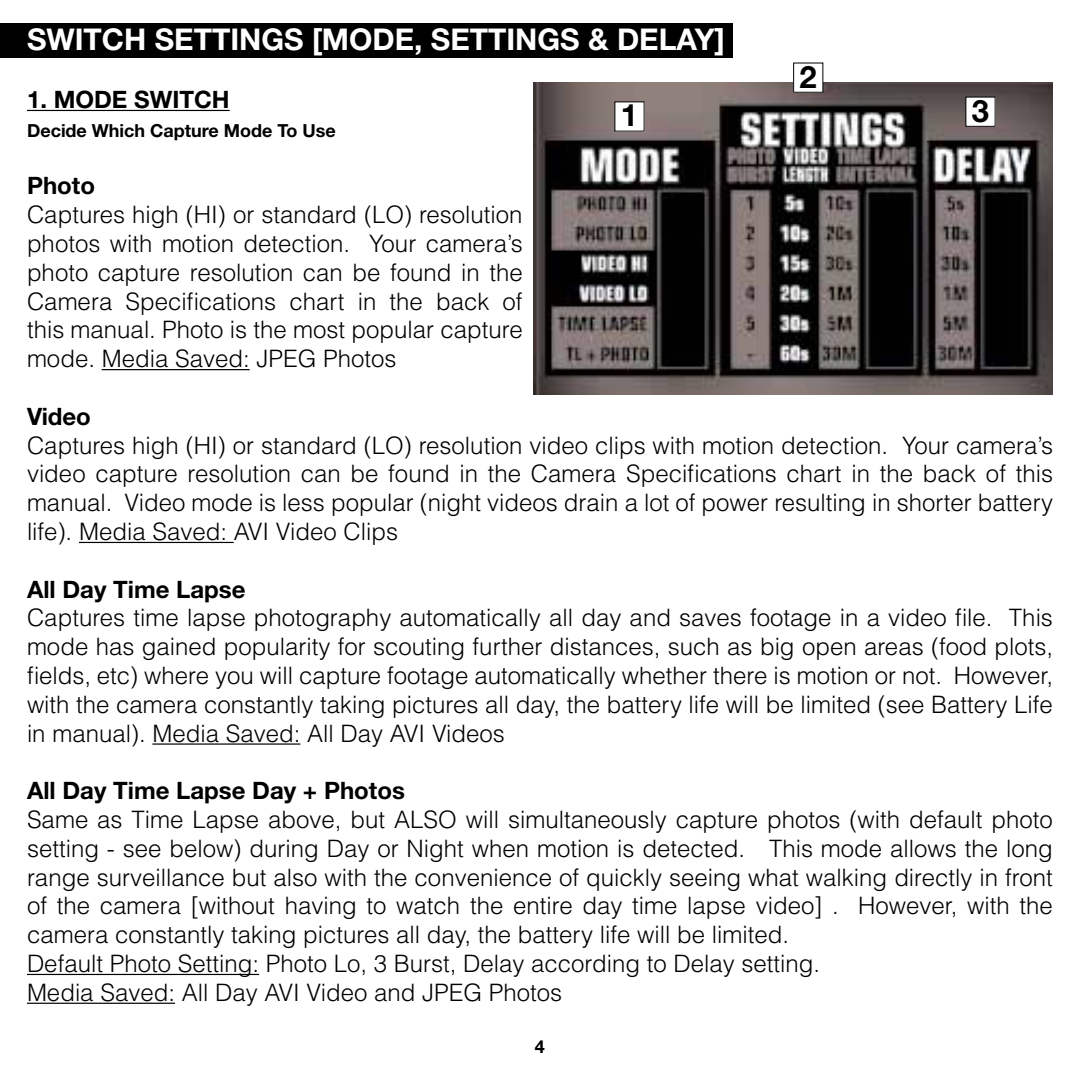
<style>
.page{position:relative;width:1080px;height:1080px;background:#fff}
.page>*{position:absolute;margin:0;border:0;box-sizing:border-box;transform-origin:0 0}
.t1{font:700 30.9px "Helvetica Neue";color:#000}
.t2{font:700 30px "Helvetica Neue";color:#fff}
.t3{font:300 24px/28.8px "Helvetica";color:#000;text-align:justify}
.t4{font:700 24px "Helvetica Neue";color:#000}
.t5{font:700 18px "Helvetica Neue";color:#000}
</style>
<div class="page">
<div style="left:0;top:24px;width:732px;height:34px;background:#000"></div>
<hr style="left:27px;top:110px;width:203px;height:1px;background:#000">
<hr style="left:102px;top:369px;width:148px;height:1px;background:#000">
<hr style="left:79px;top:542px;width:155px;height:1px;background:#000">
<hr style="left:152px;top:743px;width:148px;height:2px;background:#000">
<hr style="left:27px;top:974px;width:232px;height:1px;background:#000">
<hr style="left:27px;top:1003px;width:148px;height:1px;background:#000">
<img style="left:534px;top:82px;width:519px;height:312px">
<div style="left:615px;top:102px;width:29px;height:29px;background:#fff"></div>
<div style="left:794px;top:63px;width:29px;height:29px;background:#fff"></div>
<div style="left:966px;top:97px;width:29px;height:29px;background:#fff"></div>
<p class="t2" style="left:27px;top:21px;width:699px">SWITCH SETTINGS [MODE, SETTINGS &amp; DELAY]</p>
<p class="t4" style="left:27px;top:85px;width:204px">1. MODE SWITCH</p>
<p class="t5" style="left:27px;top:119px;width:310px">Decide Which Capture Mode To Use</p>
<p class="t4" style="left:27px;top:171px;width:70px">Photo</p>
<p class="t3" style="left:27px;top:200px;width:497px">Captures high (HI) or standard (LO) resolution photos with motion detection. Your camera’s photo capture resolution can be found in the Camera Specifications chart in the back of this manual. Photo is the most popular capture mode. Media Saved: JPEG Photos</p>
<p class="t1" style="left:621px;top:96px;width:19px">1</p>
<p class="t1" style="left:800px;top:57px;width:19px">2</p>
<p class="t1" style="left:972px;top:92px;width:19px">3</p>
<p class="t4" style="left:27px;top:401px;width:65px">Video</p>
<p class="t3" style="left:27px;top:431px;width:1028px">Captures high (HI) or standard (LO) resolution video clips with motion detection. Your camera’s video capture resolution can be found in the Camera Specifications chart in the back of this manual. Video mode is less popular (night videos drain a lot of power resulting in shorter battery life). Media Saved: AVI Video Clips</p>
<p class="t4" style="left:27px;top:574px;width:220px">All Day Time Lapse</p>
<p class="t3" style="left:27px;top:603px;width:1028px">Captures time lapse photography automatically all day and saves footage in a video file. This mode has gained popularity for scouting further distances, such as big open areas (food plots, fields, etc) where you will capture footage automatically whether there is motion or not. However, with the camera constantly taking pictures all day, the battery life will be limited (see Battery Life in manual). Media Saved: All Day AVI Videos</p>
<p class="t4" style="left:27px;top:776px;width:379px">All Day Time Lapse Day + Photos</p>
<p class="t3" style="left:27px;top:805px;width:1027px;text-align:left">Same as Time Lapse above, but ALSO will simultaneously capture photos (with default photo setting - see below) during Day or Night when motion is detected. This mode allows the long range surveillance but also with the convenience of quickly seeing what walking directly in front of the camera [without having to watch the entire day time lapse video] . However, with the camera constantly taking pictures all day, the battery life will be limited.<br>Default Photo Setting: Photo Lo, 3 Burst, Delay according to Delay setting.<br>Media Saved: All Day AVI Video and JPEG Photos</p>
<p class="t5" style="left:535px;top:1035px;width:12px">4</p>
</div>
